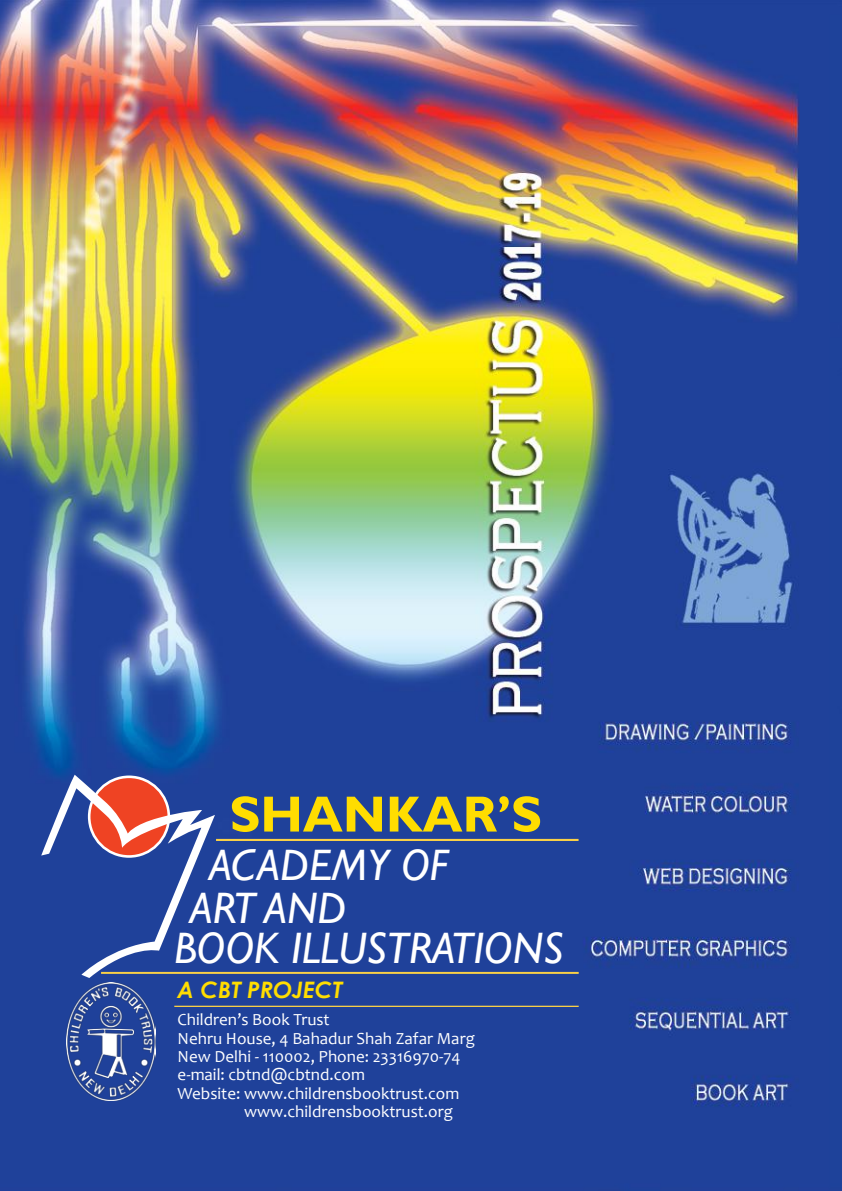
<style>
.page{position:relative;width:842px;height:1191px;background:#fff}
.page>*{position:absolute;margin:0;border:0;box-sizing:border-box;transform-origin:0 0}
.t1{font:700 51px "Gill Sans";color:#fd0}
.t2{font:italic 44px "Gill Sans";color:#fff}
.t3{font:italic 700 22.8px "Century Gothic";color:#fd0}
.t4{font:17px "Candara";color:#fff}
</style>
<div class="page">
<img style="left:1px;top:0;width:841px;height:1191px">
<img style="left:66px;top:982px;width:90px;height:119px">
<svg style="left:41px;top:775px;width:174px;height:203px;background:#525999"></svg>
<hr style="left:216px;top:839px;width:362px;height:2px;background:#fad147">
<hr style="left:101px;top:972px;width:478px;height:2px;background:#fad147">
<hr style="left:174px;top:1006px;width:405px;height:1px;background:#fad147">
<h1 class="t1" style="left:229px;top:784px;width:314px">SHANKAR’S</h1>
<h2 class="t2" style="left:209px;top:840px;width:241px">ACADEMY OF</h2>
<h2 class="t2" style="left:190px;top:882px;width:158px">ART AND</h2>
<h2 class="t2" style="left:174px;top:922px;width:391px">BOOK ILLUSTRATIONS</h2>
<h3 class="t3" style="left:177px;top:972px;width:166px">A CBT PROJECT</h3>
<p class="t4" style="left:178px;top:1009px;width:154px">Children’s Book Trust</p>
<p class="t4" style="left:178px;top:1027px;width:299px">Nehru House, 4 Bahadur Shah Zafar Marg</p>
<p class="t4" style="left:178px;top:1046px;width:285px">New Delhi - 110002, Phone: 23316970-74</p>
<p class="t4" style="left:178px;top:1064px;width:189px">e-mail: cbtnd@cbtnd.com</p>
<p class="t4" style="left:178px;top:1083px;width:283px">Website: www.childrensbooktrust.com</p>
<p class="t4" style="left:244px;top:1101px;width:210px">www.childrensbooktrust.org</p>
</div>
